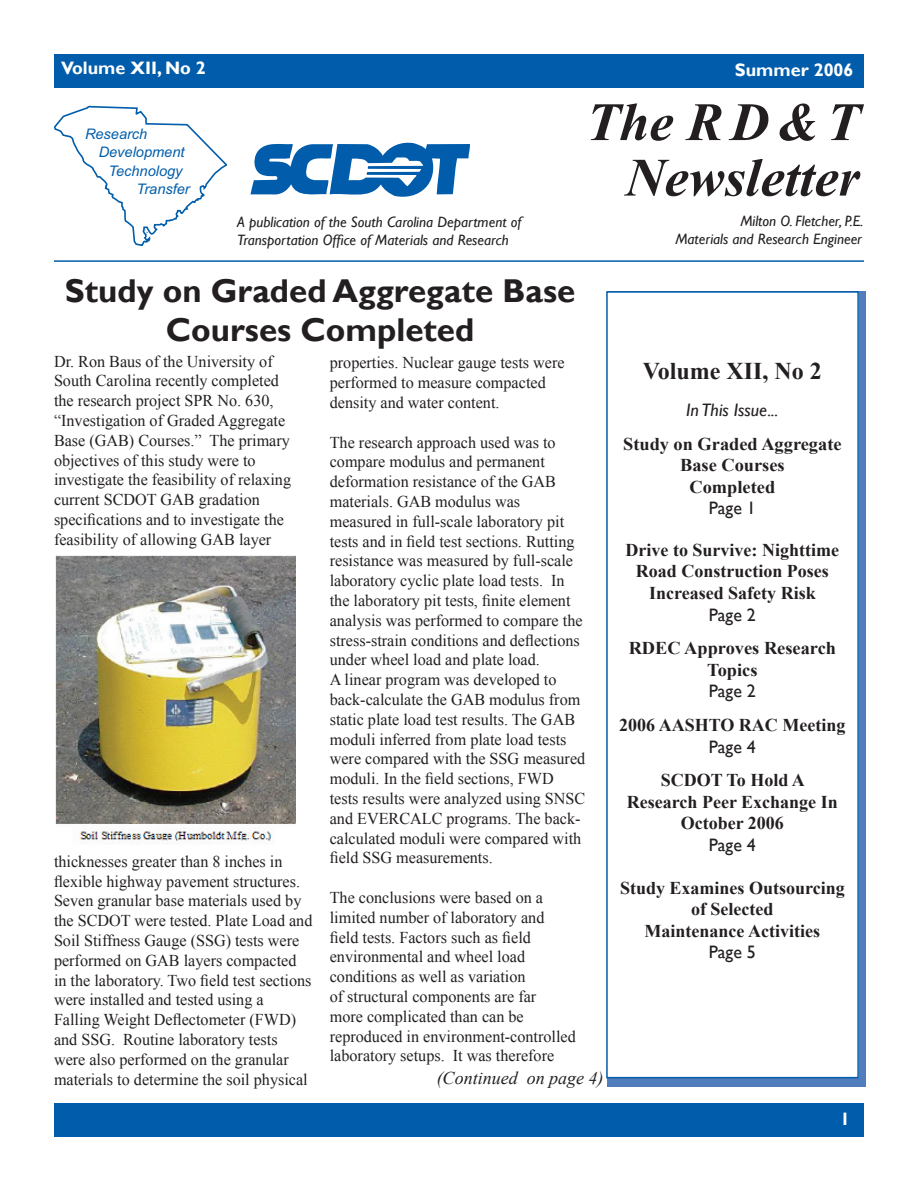
<style>
.page{position:relative;width:918px;height:1188px;background:#fff}
.page>*{position:absolute;margin:0;border:0;box-sizing:border-box;transform-origin:0 0}
.t1{font:italic 700 54px/55.5px "Times New Roman";color:#231f20;text-align:right}
.t2{font:700 33px/39.6px "Gill Sans";color:#231f20;text-align:center}
.t3{font:700 24px "Times New Roman";color:#231f20}
.t4{font:700 18px/21.6px "Times New Roman";color:#231f20;text-align:center}
.t5{font:18px "Gill Sans";color:#231f20}
.t6{font:700 18px "Gill Sans";color:#fff}
.t7{font:italic 18px "Times New Roman";color:#231f20}
.t8{font:italic 18px "Gill Sans";color:#231f20}
.t9{font:16.5px/19.8px "Times New Roman";color:#231f20}
.t10{font:italic 15px/18px "Gill Sans";color:#231f20}
.t11{font:italic 14.55px/18.1px "Arial";color:#015dab}
</style>
<div class="page">
<div style="left:54px;top:54px;width:810px;height:34px;background:#015dab"></div>
<div style="left:54px;top:1104px;width:810px;height:33px;background:#015dab"></div>
<div style="left:607px;top:291px;width:259px;height:795px;background:#517dbd"></div>
<div style="left:607px;top:292px;width:251px;height:786px;background:#fff"></div>
<div style="left:606px;top:291px;width:253px;height:787px;border:2px solid #015dab"></div>
<svg style="left:250px;top:143px;width:220px;height:54px"></svg>
<svg style="left:54px;top:106px;width:173px;height:139px"></svg>
<hr style="left:54px;top:260px;width:810px;height:2px;background:#015dab">
<img style="left:55px;top:555px;width:241px;height:289px">
<p class="t6" style="left:61px;top:58px;width:146px">Volume XII, No 2</p>
<p class="t6" style="left:735px;top:59px;width:120px">Summer 2006</p>
<p class="t11" style="left:85px;top:125px;width:64px">Research</p>
<p class="t11" style="left:137px;top:162px;width:55px;text-indent:-28px">Technology<br>Transfer</p>
<p class="t11" style="left:99px;top:143px;width:87px">Development</p>
<h1 class="t1" style="left:586px;top:94px;width:275px">The RD&amp;T<br>Newsletter</h1>
<p class="t10" style="left:237px;top:213px;width:286px">A publication of the South Carolina Department of<br>Transportation Office of Materials and Research</p>
<p class="t10" style="left:675px;top:213px;width:190px;text-align:right">Milton O. Fletcher, P.E.<br>Materials and Research Engineer</p>
<h2 class="t2" style="left:65px;top:272px;width:512px">Study on Graded Aggregate Base<br>Courses Completed</h2>
<p class="t9" style="left:330px;top:353px;width:236px">properties. Nuclear gauge tests were performed to measure compacted density and water content.</p>
<p class="t9" style="left:330px;top:432px;width:257px">The research approach used was to compare modulus and permanent deformation resistance of the GAB materials. GAB modulus was measured in full-scale laboratory pit tests and in field test sections. Rutting resistance was measured by full-scale laboratory cyclic plate load tests. In the laboratory pit tests, finite element analysis was performed to compare the stress-strain conditions and deflections under wheel load and plate load.<br>A linear program was developed to back-calculate the GAB modulus from static plate load test results. The GAB moduli inferred from plate load tests were compared with the SSG measured moduli. In the field sections, FWD tests results were analyzed using SNSC and EVERCALC programs. The back&shy;calculated moduli were compared with field SSG measurements.</p>
<p class="t9" style="left:330px;top:887px;width:248px">The conclusions were based on a limited number of laboratory and field tests. Factors such as field environmental and wheel load conditions as well as variation<br>of structural components are far<br>more complicated than can be reproduced in environment-controlled laboratory setups. It was therefore</p>
<p class="t7" style="left:437px;top:1068px;width:168px">(Continued on page 4)</p>
<p class="t9" style="left:54px;top:351px;width:239px">Dr. Ron Baus of the University of South Carolina recently completed the research project SPR No. 630, “Investigation of Graded Aggregate Base (GAB) Courses.” The primary objectives of this study were to investigate the feasibility of relaxing current SCDOT GAB gradation specifications and to investigate the feasibility of allowing GAB layer</p>
<p class="t9" style="left:54px;top:851px;width:260px">thicknesses greater than 8 inches in flexible highway pavement structures.<br>Seven granular base materials used by the SCDOT were tested. Plate Load and Soil Stiffness Gauge (SSG) tests were performed on GAB layers compacted in the laboratory. Two field test sections were installed and tested using a Falling Weight Deflectometer (FWD) and SSG. Routine laboratory tests were also performed on the granular materials to determine the soil physical</p>
<h3 class="t3" style="left:643px;top:357px;width:181px">Volume XII, No 2</h3>
<p class="t8" style="left:686px;top:399px;width:94px">In This Issue...</p>
<p class="t4" style="left:623px;top:433px;width:220px">Study on Graded Aggregate<br>Base Courses<br>Completed</p>
<p class="t5" style="left:709px;top:498px;width:49px">Page 1</p>
<p class="t4" style="left:626px;top:539px;width:215px">Drive to Survive: Nighttime<br>Road Construction Poses<br>Increased Safety Risk</p>
<p class="t5" style="left:709px;top:604px;width:49px">Page 2</p>
<p class="t4" style="left:629px;top:637px;width:209px">RDEC Approves Research<br>Topics</p>
<p class="t5" style="left:709px;top:681px;width:49px">Page 2</p>
<p class="t4" style="left:619px;top:714px;width:228px">2006 AASHTO RAC Meeting</p>
<p class="t5" style="left:709px;top:736px;width:49px">Page 4</p>
<p class="t4" style="left:627px;top:769px;width:212px">SCDOT To Hold A<br>Research Peer Exchange In<br>October 2006</p>
<p class="t5" style="left:709px;top:834px;width:49px">Page 4</p>
<p class="t4" style="left:620px;top:877px;width:226px">Study Examines Outsourcing of Selected<br>Maintenance Activities</p>
<p class="t5" style="left:709px;top:942px;width:49px">Page 5</p>
<p class="t6" style="left:840px;top:1109px;width:11px">1</p>
</div>
